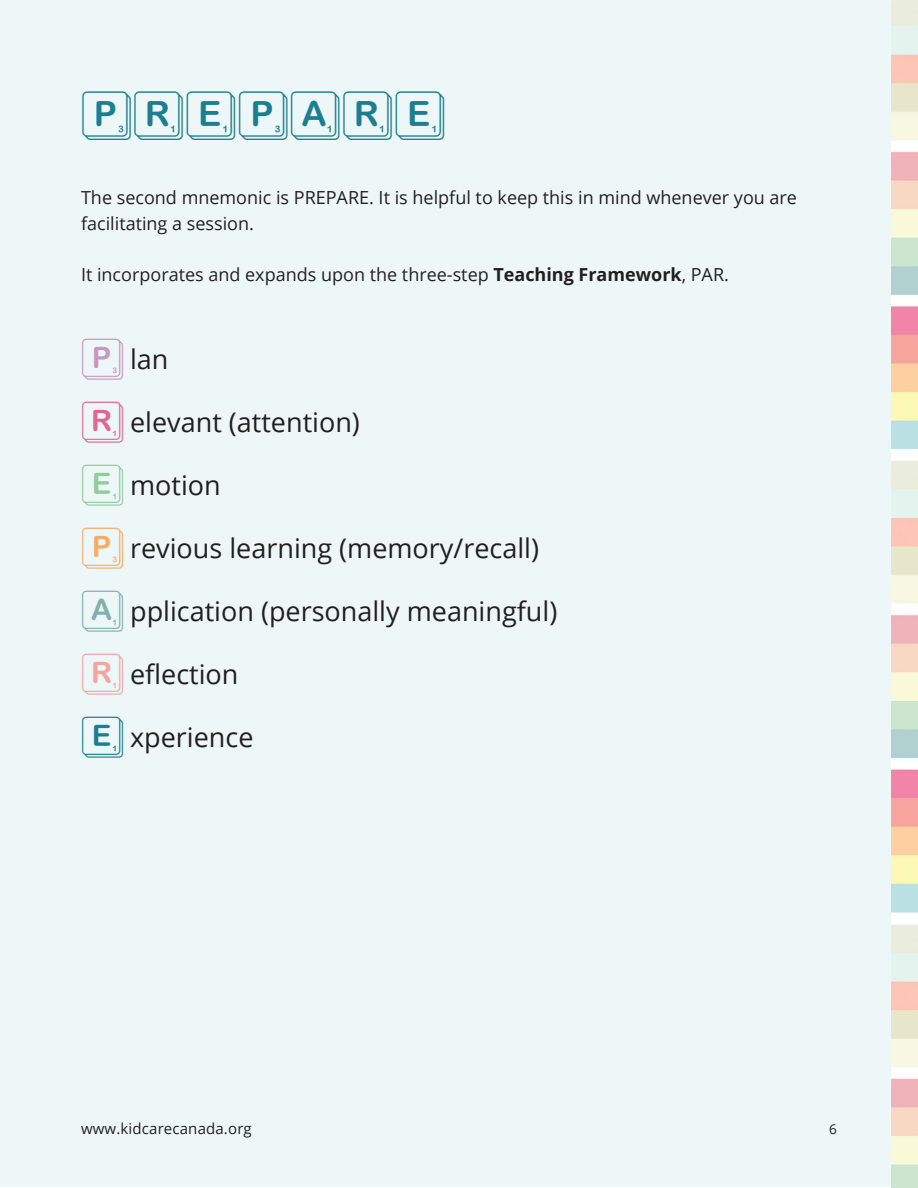
<style>
.page{position:relative;width:918px;height:1188px;background:#fff}
.page>*{position:absolute;margin:0;border:0;box-sizing:border-box;transform-origin:0 0}
.t1{font:48px "Scramble";color:#1c7f91}
.t2{font:27px "Open Sans";color:#231f20}
.t3{font:18px/25.5px "Open Sans";color:#231f20}
.t4{font:15px "Open Sans";letter-spacing:.01em;color:#231f20}
.t5{font:13.5px "Open Sans";color:#231f20}
.s1{font-weight:700}
.s2{font-family:"Scramble";font-size:40.5px;color:#c797c1}
.s3{font-family:"Scramble";font-size:40.5px;color:#e26692}
.s4{font-family:"Scramble";font-size:40.5px;color:#92cb9c}
.s5{font-family:"Scramble";font-size:40.5px;color:#f9ab66}
.s6{font-family:"Scramble";font-size:40.5px;color:#82afaf}
.s7{font-family:"Scramble";font-size:40.5px;color:#f7a49e}
.s8{font-family:"Scramble";font-size:40.5px;color:#1c7f91}
</style>
<div class="page">
<div style="left:1px;top:1px;width:916px;height:1186px;background:#edf7f8"></div>
<img style="left:891px;top:0;width:27px;height:1188px">
<h1 class="t1" style="left:81px;top:93px;width:367px">PREPARE</h1>
<p class="t3" style="left:81px;top:184px;width:718px">The second mnemonic is PREPARE. It is helpful to keep this in mind whenever you are facilitating a session.</p>
<p class="t3" style="left:81px;top:261px;width:649px">It incorporates and expands upon the three-step <span class="s1">Teaching Framework</span>, PAR.</p>
<h2 class="t2" style="left:81px;top:341px;width:89px"><span class="s2">P</span> lan</h2>
<h2 class="t2" style="left:81px;top:404px;width:280px"><span class="s3">R</span> elevant (attention)</h2>
<h2 class="t2" style="left:81px;top:467px;width:141px"><span class="s4">E</span> motion</h2>
<h2 class="t2" style="left:81px;top:530px;width:460px"><span class="s5">P</span> revious learning (memory/recall)</h2>
<h2 class="t2" style="left:81px;top:593px;width:478px"><span class="s6">A</span> pplication (personally meaningful)</h2>
<h2 class="t2" style="left:81px;top:656px;width:159px"><span class="s7">R</span> eflection</h2>
<h2 class="t2" style="left:81px;top:719px;width:174px"><span class="s8">E</span> xperience</h2>
<p class="t4" style="left:81px;top:1118px;width:172px">www.kidcarecanada.org</p>
<p class="t5" style="left:829px;top:1120px;width:9px">6</p>
</div>
